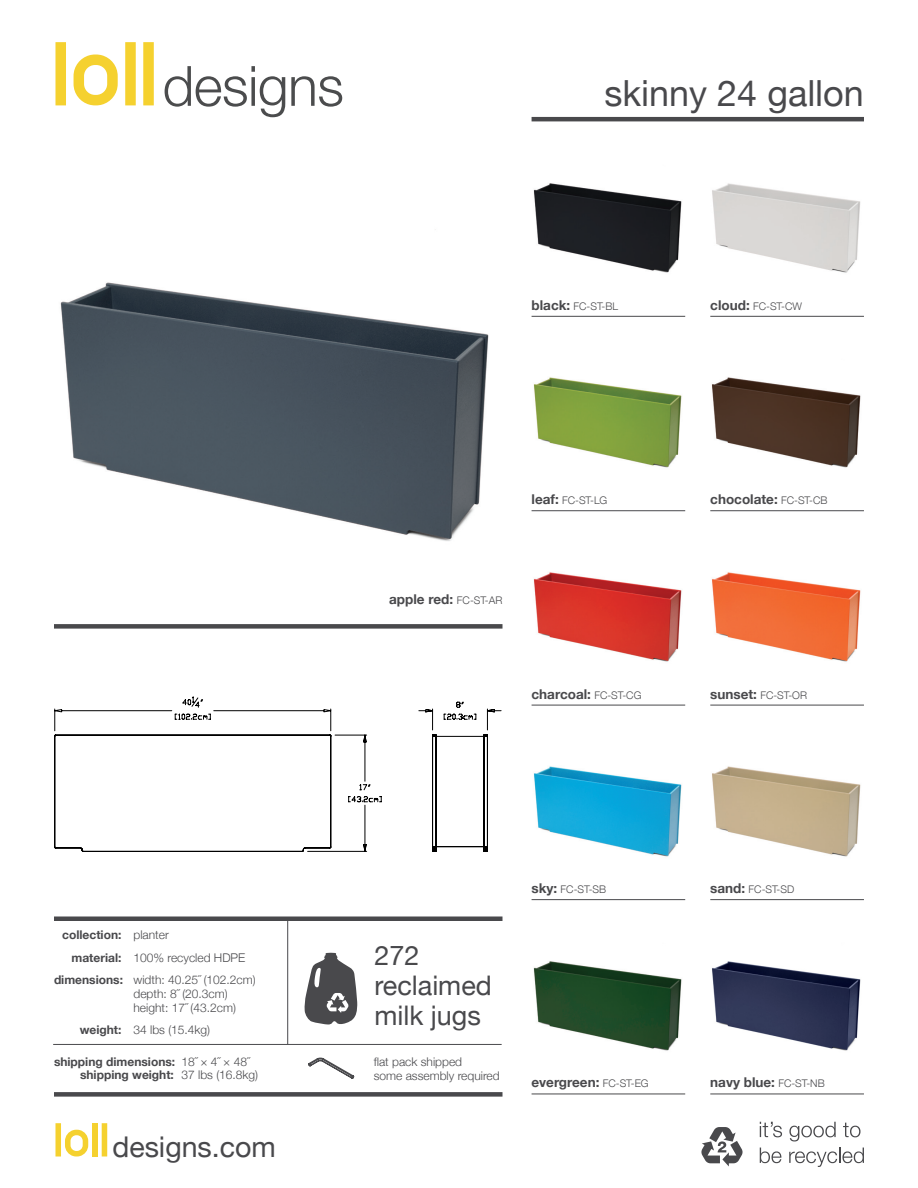
<style>
.page{position:relative;width:918px;height:1188px;background:#fff}
.page>*{position:absolute;margin:0;border:0;box-sizing:border-box;transform-origin:0 0}
.t1{font:36px "Helvetica Neue";color:#49494c}
.t2{font:28.5px "Helvetica Neue";color:#49494c}
.t3{font:27px/30px "Helvetica Neue";color:#49494c}
.t4{font:700 13.5px "Helvetica Neue";color:#49494c}
.t5{font:300 12px/13.8px "Helvetica Neue";color:#49494c}
.t6{font:700 12px/13.8px "Helvetica Neue";color:#49494c}
.t7{font:300 10.5px "Helvetica Neue";color:#49494c}
.s1{font-weight:700;font-size:13.5px}
.s2{font-weight:300;font-size:10.5px}
.s3{font-weight:300}
.s4{font-weight:700}
</style>
<div class="page">
<svg style="left:701px;top:1127px;width:42px;height:39px"></svg>
<div style="left:92px;top:1123px;width:6px;height:33px;background:#f5d12f"></div>
<div style="left:56px;top:1123px;width:5px;height:33px;background:#f5d12f"></div>
<div style="left:102px;top:1123px;width:5px;height:33px;background:#f5d12f"></div>
<svg style="left:65px;top:1130px;width:23px;height:26px"></svg>
<hr style="left:532px;top:316px;width:153px;height:1px;background:#49494c">
<hr style="left:532px;top:510px;width:153px;height:1px;background:#49494c">
<hr style="left:532px;top:705px;width:153px;height:1px;background:#49494c">
<hr style="left:532px;top:899px;width:153px;height:1px;background:#49494c">
<hr style="left:532px;top:1094px;width:153px;height:1px;background:#49494c">
<hr style="left:710px;top:316px;width:154px;height:1px;background:#49494c">
<hr style="left:710px;top:510px;width:154px;height:1px;background:#49494c">
<hr style="left:710px;top:705px;width:154px;height:1px;background:#49494c">
<hr style="left:710px;top:899px;width:154px;height:1px;background:#49494c">
<hr style="left:710px;top:1094px;width:154px;height:1px;background:#49494c">
<hr style="left:532px;top:117px;width:332px;height:4px;background:#49494c">
<div style="left:54px;top:916px;width:448px;height:5px;background:#49494c"></div>
<div style="left:54px;top:1092px;width:448px;height:5px;background:#49494c"></div>
<div style="left:54px;top:624px;width:448px;height:5px;background:#49494c"></div>
<div style="left:125px;top:42px;width:11px;height:63px;background:#f5d12f"></div>
<div style="left:55px;top:42px;width:11px;height:63px;background:#f5d12f"></div>
<div style="left:143px;top:42px;width:11px;height:63px;background:#f5d12f"></div>
<svg style="left:74px;top:55px;width:44px;height:50px"></svg>
<hr style="left:287px;top:918px;width:1px;height:126px;background:#49494c">
<hr style="left:53px;top:1044px;width:449px;height:1px;background:#49494c">
<svg style="left:304px;top:953px;width:53px;height:72px"></svg>
<svg style="left:308px;top:1058px;width:46px;height:21px"></svg>
<svg style="left:760px;top:1122px;width:22px;height:15px"></svg>
<svg style="left:789px;top:1122px;width:47px;height:19px"></svg>
<svg style="left:843px;top:1123px;width:18px;height:14px"></svg>
<svg style="left:760px;top:1148px;width:21px;height:15px"></svg>
<svg style="left:789px;top:1148px;width:75px;height:19px"></svg>
<img style="left:533px;top:183px;width:149px;height:90px">
<img style="left:712px;top:183px;width:149px;height:90px">
<img style="left:533px;top:961px;width:149px;height:90px">
<img style="left:712px;top:961px;width:149px;height:90px">
<img style="left:534px;top:766px;width:148px;height:91px">
<img style="left:712px;top:766px;width:149px;height:91px">
<img style="left:533px;top:572px;width:149px;height:90px">
<img style="left:712px;top:572px;width:149px;height:90px">
<img style="left:533px;top:377px;width:149px;height:91px">
<img style="left:712px;top:377px;width:149px;height:91px">
<img style="left:60px;top:282px;width:429px;height:259px">
<svg style="left:54px;top:696px;width:448px;height:156px"></svg>
<svg style="left:164px;top:66px;width:178px;height:51px"></svg>
<p class="t1" style="left:605px;top:67px;width:261px">skinny 24 gallon</p>
<p class="t7" style="left:532px;top:298px;width:88px"><span class="s1">black:</span> FC-ST-BL</p>
<p class="t7" style="left:710px;top:298px;width:93px"><span class="s1">cloud:</span> FC-ST-CW</p>
<p class="t7" style="left:532px;top:492px;width:77px"><span class="s1">leaf:</span> FC-ST-LG</p>
<p class="t4" style="left:389px;top:589px;width:115px">apple red: <span class="s2">FC-ST-AR</span></p>
<p class="t4" style="left:532px;top:683px;width:111px">charcoal: <span class="s2">FC-ST-CG</span></p>
<p class="t4" style="left:710px;top:489px;width:119px">chocolate: <span class="s2">FC-ST-CB</span></p>
<p class="t7" style="left:710px;top:686px;width:98px"><span class="s1">sunset:</span> FC-ST-OR</p>
<p class="t6" style="left:62px;top:928px;width:108px">collection: <span class="s3">planter</span></p>
<p class="t5" style="left:72px;top:950px;width:175px"><span class="s4">material:</span> 100% recycled HDPE</p>
<p class="t5" style="left:54px;top:972px;width:203px"><span class="s4">dimensions:</span> width: 40.25˝ (102.2cm)</p>
<p class="t5" style="left:134px;top:986px;width:104px">depth: 8˝ (20.3cm) height: 17˝ (43.2cm)</p>
<p class="t5" style="left:80px;top:1023px;width:132px"><span class="s4">weight:</span> 34 lbs (15.4kg)</p>
<p class="t6" style="left:80px;top:1055px;width:180px;text-indent:-26px">shipping dimensions: <span class="s3">18˝ × 4˝ × 48˝ </span>shipping weight: <span class="s3">37 lbs (16.8kg)</span></p>
<p class="t5" style="left:374px;top:1054px;width:128px">flat pack shipped<br>some assembly required</p>
<p class="t3" style="left:374px;top:942px;width:119px">272 reclaimed milk jugs</p>
<p class="t2" style="left:112px;top:1126px;width:132px">trade.com</p>
<h2 class="t2" style="left:112px;top:1126px;width:165px">designs.com</h2>
<p class="t7" style="left:532px;top:881px;width:76px"><span class="s1">sky:</span> FC-ST-SB</p>
<p class="t7" style="left:710px;top:881px;width:86px"><span class="s1">sand:</span> FC-ST-SD</p>
<p class="t4" style="left:532px;top:1072px;width:119px">evergreen: <span class="s2">FC-ST-EG</span></p>
<p class="t4" style="left:710px;top:1072px;width:116px">navy blue: <span class="s2">FC-ST-NB</span></p>
</div>
